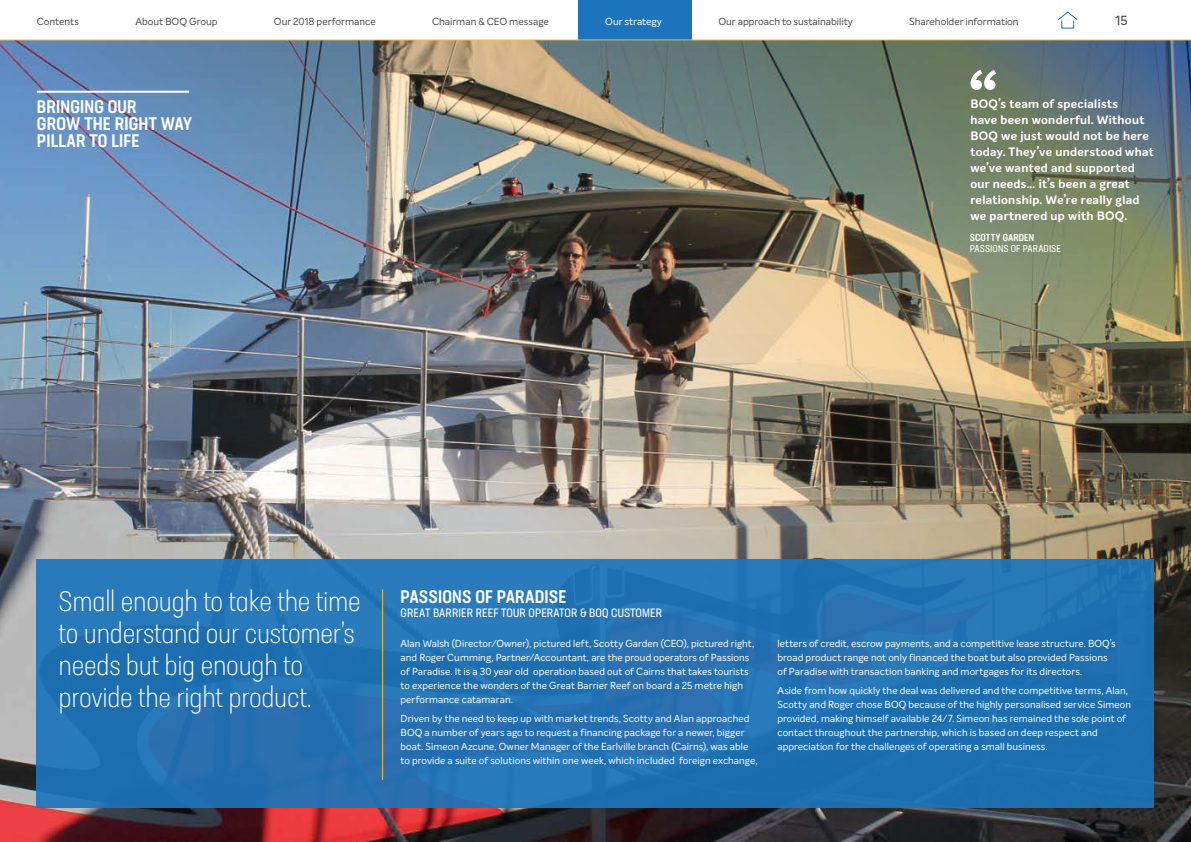
<style>
.page{position:relative;width:1191px;height:842px;background:#fff}
.page>*{position:absolute;margin:0;border:0;box-sizing:border-box;transform-origin:0 0}
.t1{font:700 68px "Intelo";color:#fff}
.t2{font:300 condensed 28px/32px "Neusa Next Pro";letter-spacing:-.01em;color:#fff}
.t3{font:500 condensed 18px/17px "Neusa Next Pro";letter-spacing:.01em;color:#fff}
.t4{font:500 13px "Intelo";color:#4d4d4f}
.t5{font:700 12px/16px "Intelo";letter-spacing:.025em;color:#fff}
.t6{font:condensed 12px "Neusa Next Pro";letter-spacing:.01em;color:#fff}
.t7{font:10px/14px "Intelo";letter-spacing:.005em;color:#fff}
.t8{font:10px "Intelo";letter-spacing:-.005em;color:#4d4d4f}
.t9{font:condensed 10px "Neusa Next Pro";letter-spacing:.01em;color:#fff}
.t10{font:500 condensed 10px "Neusa Next Pro";letter-spacing:.01em;color:#fff}
</style>
<div class="page">
<svg style="left:1058px;top:11px;width:20px;height:18px"></svg>
<img style="left:0;top:41px;width:1191px;height:801px">
<div style="left:37px;top:559px;width:1117px;height:249px;background:#2370b1"></div>
<hr style="left:382px;top:589px;width:1px;height:191px;background:#febd36">
<hr style="left:37px;top:91px;width:152px;height:2px;background:#fff">
<div style="left:578px;top:0;width:113px;height:40px;background:#1c75bc"></div>
<hr style="left:0;top:40px;width:1191px;height:1px;background:#febd36">
<p class="t8" style="left:37px;top:16px;width:44px">Contents</p>
<p class="t8" style="left:135px;top:16px;width:84px">About BOQ Group</p>
<p class="t8" style="left:274px;top:16px;width:103px">Our 2018 performance</p>
<p class="t8" style="left:432px;top:16px;width:118px">Chairman &amp; CEO message</p>
<p class="t7" style="left:605px;top:15px;width:58px">Our strategy</p>
<p class="t8" style="left:718px;top:16px;width:136px">Our approach to sustainability</p>
<p class="t8" style="left:909px;top:16px;width:111px">Shareholder information</p>
<h1 class="t1" style="left:968px;top:59px;width:31px">“</h1>
<h3 class="t4" style="left:1115px;top:12px;width:14px">15</h3>
<h3 class="t3" style="left:37px;top:98px;width:157px">BRINGING OUR<br>GROW THE RIGHT WAY</h3>
<h3 class="t3" style="left:37px;top:132px;width:104px">PILLAR TO LIFE</h3>
<p class="t5" style="left:970px;top:96px;width:185px">BOQ’s team of specialists<br>have been wonderful. Without<br>BOQ we just would not be here today. They’ve understood what we’ve wanted and supported our needs… it’s been a great relationship. We’re really glad we partnered up with BOQ.</p>
<p class="t10" style="left:969px;top:231px;width:66px">SCOTTY GARDEN</p>
<p class="t9" style="left:969px;top:242px;width:93px">PASSIONS OF PARADISE</p>
<h2 class="t2" style="left:59px;top:585px;width:304px">Small enough to take the time to understand our customer’s needs but big enough to provide the right product.</h2>
<h3 class="t3" style="left:400px;top:588px;width:167px">PASSIONS OF PARADISE</h3>
<p class="t6" style="left:400px;top:606px;width:263px">GREAT BARRIER REEF TOUR OPERATOR &amp; BOQ CUSTOMER</p>
<p class="t7" style="left:400px;top:636px;width:355px">Alan Walsh (Director/Owner), pictured left, Scotty Garden (CEO), pictured right, and Roger Cumming, Partner/Accountant, are the proud operators of Passions of Paradise. It is a 30 year old operation based out of Cairns that takes tourists to experience the wonders of the Great Barrier Reef on board a 25 metre high performance catamaran.</p>
<p class="t7" style="left:400px;top:712px;width:358px">Driven by the need to keep up with market trends, Scotty and Alan approached BOQ a number of years ago to request a financing package for a newer, bigger boat. Simeon Azcune, Owner Manager of the Earlville branch (Cairns), was able to provide a suite of solutions within one week, which included foreign exchange,</p>
<p class="t7" style="left:777px;top:636px;width:340px">letters of credit, escrow payments, and a competitive lease structure. BOQ’s broad product range not only financed the boat but also provided Passions of Paradise with transaction banking and mortgages for its directors.</p>
<p class="t7" style="left:777px;top:684px;width:355px">Aside from how quickly the deal was delivered and the competitive terms, Alan, Scotty and Roger chose BOQ because of the highly personalised service Simeon provided, making himself available 24/7. Simeon has remained the sole point of contact throughout the partnership, which is based on deep respect and appreciation for the challenges of operating a small business.</p>
</div>
